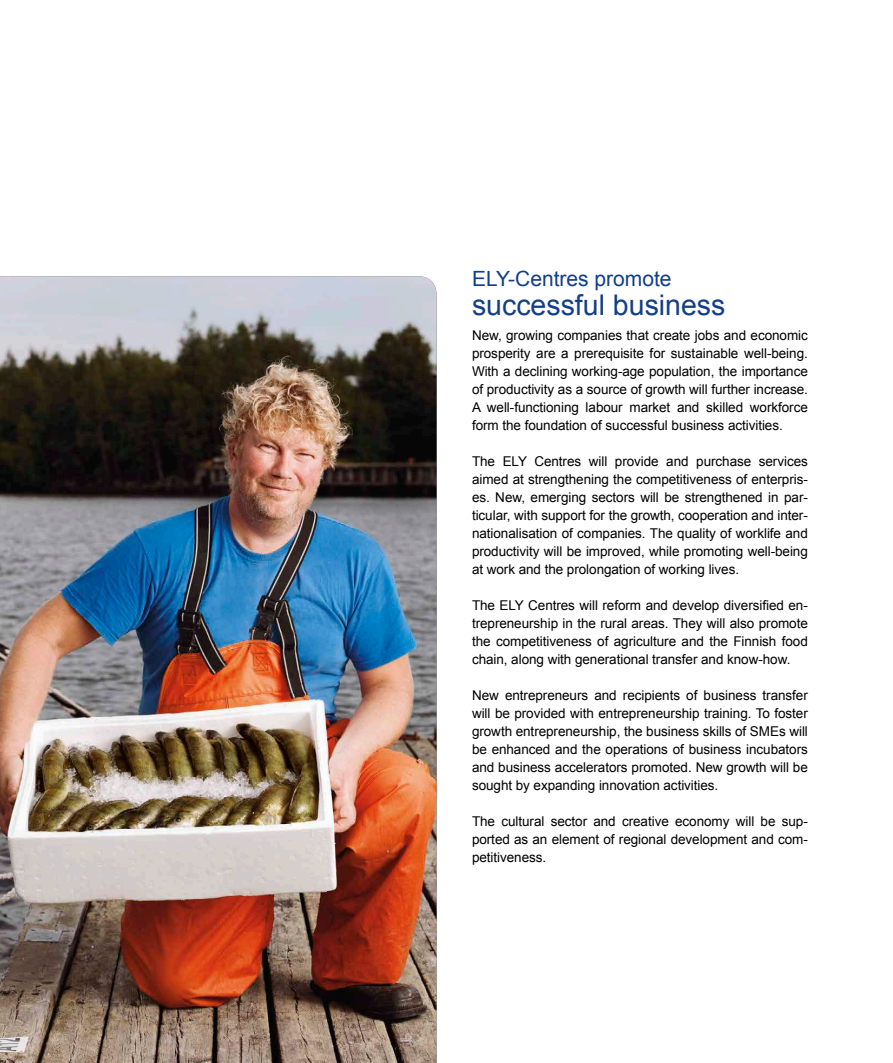
<style>
.page{position:relative;width:893px;height:1063px;background:#fff}
.page>*{position:absolute;margin:0;border:0;box-sizing:border-box;transform-origin:0 0}
.t1{font:28.5px "Arial";color:#123e8a}
.t2{font:21px "Arial";color:#123e8a}
.t3{font:13.5px/18px "Arial";letter-spacing:-.005em;color:#000;text-align:justify}
</style>
<div class="page">
<img style="left:0;top:276px;width:437px;height:787px">
<h2 class="t2" style="left:472px;top:265px;width:201px">ELY-Centres promote</h2>
<h1 class="t1" style="left:472px;top:286px;width:255px">successful business</h1>
<p class="t3" style="left:472px;top:327px;width:337px">New, growing companies that create jobs and economic prosperity are a prerequisite for sustainable well-being.<br>With a declining working-age population, the importance of productivity as a source of growth will further increase.<br>A well-functioning labour market and skilled workforce form the foundation of successful business activities.</p>
<p class="t3" style="left:472px;top:453px;width:337px">The ELY Centres will provide and purchase services aimed at strengthening the competitiveness of enterpris&shy;es. New, emerging sectors will be strengthened in par&shy;ticular, with support for the growth, cooperation and inter&shy;nationalisation of companies. The quality of worklife and productivity will be improved, while promoting well-being at work and the prolongation of working lives.</p>
<p class="t3" style="left:472px;top:597px;width:337px">The ELY Centres will reform and develop diversified en&shy;trepreneurship in the rural areas. They will also promote the competitiveness of agriculture and the Finnish food chain, along with generational transfer and know-how.</p>
<p class="t3" style="left:472px;top:687px;width:337px">New entrepreneurs and recipients of business transfer will be provided with entrepreneurship training. To foster growth entrepreneurship, the business skills of SMEs will be enhanced and the operations of business incubators and business accelerators promoted. New growth will be sought by expanding innovation activities.</p>
<p class="t3" style="left:472px;top:813px;width:337px">The cultural sector and creative economy will be sup&shy;ported as an element of regional development and com&shy;petitiveness.</p>
</div>
